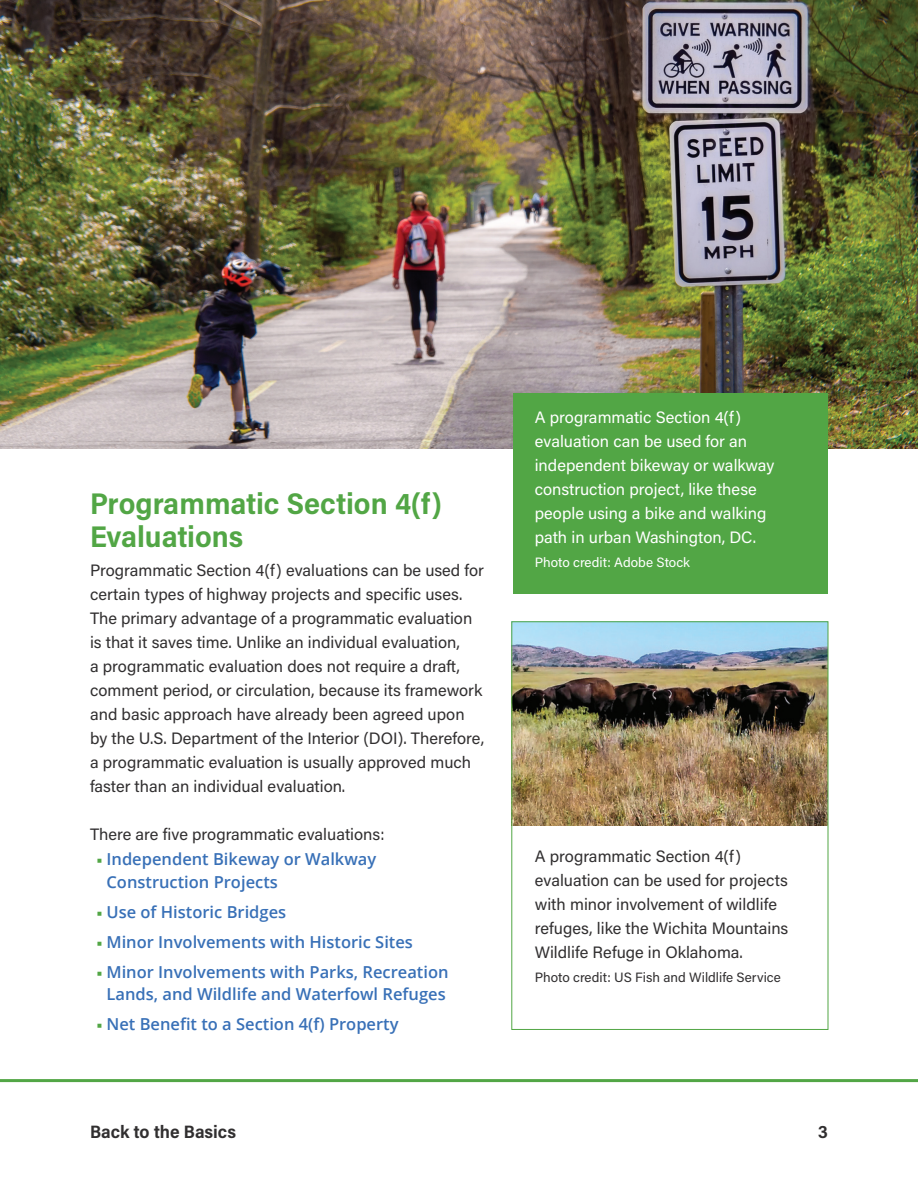
<style>
.page{position:relative;width:918px;height:1188px;background:#fff}
.page>*{position:absolute;margin:0;border:0;box-sizing:border-box;transform-origin:0 0}
.t1{font:30px/33px "Acumin Variable Concept";letter-spacing:.03em;color:#52a645}
.t2{font:18px "Acumin Variable Concept";letter-spacing:.025em;color:#312f30}
.t3{font:16.5px/24px "Acumin Variable Concept";letter-spacing:.02em;color:#312f30}
.t4{font:600 16.5px/22.5px "Open Sans";color:#3870b7}
.t5{font:16.5px/24px "Acumin Variable Concept";letter-spacing:.02em;color:#fff}
.t6{font:13.5px "Acumin Variable Concept";letter-spacing:.02em;color:#312f30}
.t7{font:13.5px "Acumin Variable Concept";letter-spacing:.02em;color:#fff}
.s1{font-family:"Acumin Variable Concept";font-weight:400;color:#52a645}
</style>
<div class="page">
<hr style="left:0;top:1079px;width:918px;height:3px;background:#52a645">
<img style="left:513px;top:623px;width:313px;height:203px">
<img style="left:0;top:0;width:918px;height:448px">
<div style="left:513px;top:393px;width:315px;height:201px;background:#52a645"></div>
<div style="left:511px;top:621px;width:317px;height:409px;border:1px solid #52a645"></div>
<h1 class="t1" style="left:90px;top:486px;width:352px">Programmatic Section 4(f)<br>Evaluations</h1>
<p class="t3" style="left:90px;top:557px;width:395px">Programmatic Section 4(f) evaluations can be used for certain types of highway projects and specific uses.<br>The primary advantage of a programmatic evaluation is that it saves time. Unlike an individual evaluation,<br>a programmatic evaluation does not require a draft, comment period, or circulation, because its framework and basic approach have already been agreed upon by the U.S. Department of the Interior (DOI). Therefore, a programmatic evaluation is usually approved much faster than an individual evaluation.</p>
<p class="t3" style="left:90px;top:821px;width:296px">There are five programmatic evaluations:</p>
<p class="t4" style="left:106px;top:848px;width:271px;text-indent:-10px"><span class="s1">•</span> Independent Bikeway or Walkway<br>Construction Projects</p>
<p class="t4" style="left:96px;top:900px;width:192px"><span class="s1">•</span> Use of Historic Bridges</p>
<p class="t4" style="left:96px;top:930px;width:319px"><span class="s1">•</span> Minor Involvements with Historic Sites</p>
<p class="t4" style="left:96px;top:960px;width:354px;text-align:center"><span class="s1">•</span> Minor Involvements with Parks, Recreation<br>Lands, and Wildlife and Waterfowl Refuges</p>
<p class="t4" style="left:96px;top:1013px;width:304px"><span class="s1">•</span> Net Benefit to a Section 4(f) Property</p>
<p class="t5" style="left:535px;top:405px;width:241px">A programmatic Section 4(f) evaluation can be used for an independent bikeway or walkway construction project, like these people using a bike and walking path in urban Washington, DC.</p>
<p class="t7" style="left:535px;top:553px;width:156px">Photo credit: Adobe Stock</p>
<p class="t3" style="left:535px;top:844px;width:255px">A programmatic Section 4(f) evaluation can be used for projects with minor involvement of wildlife refuges, like the Wichita Mountains Wildlife Refuge in Oklahoma.</p>
<p class="t6" style="left:535px;top:968px;width:247px">Photo credit: US Fish and Wildlife Service</p>
<p class="t2" style="left:90px;top:1119px;width:147px">Back to the Basics</p>
<p class="t2" style="left:818px;top:1119px;width:11px">3</p>
</div>
